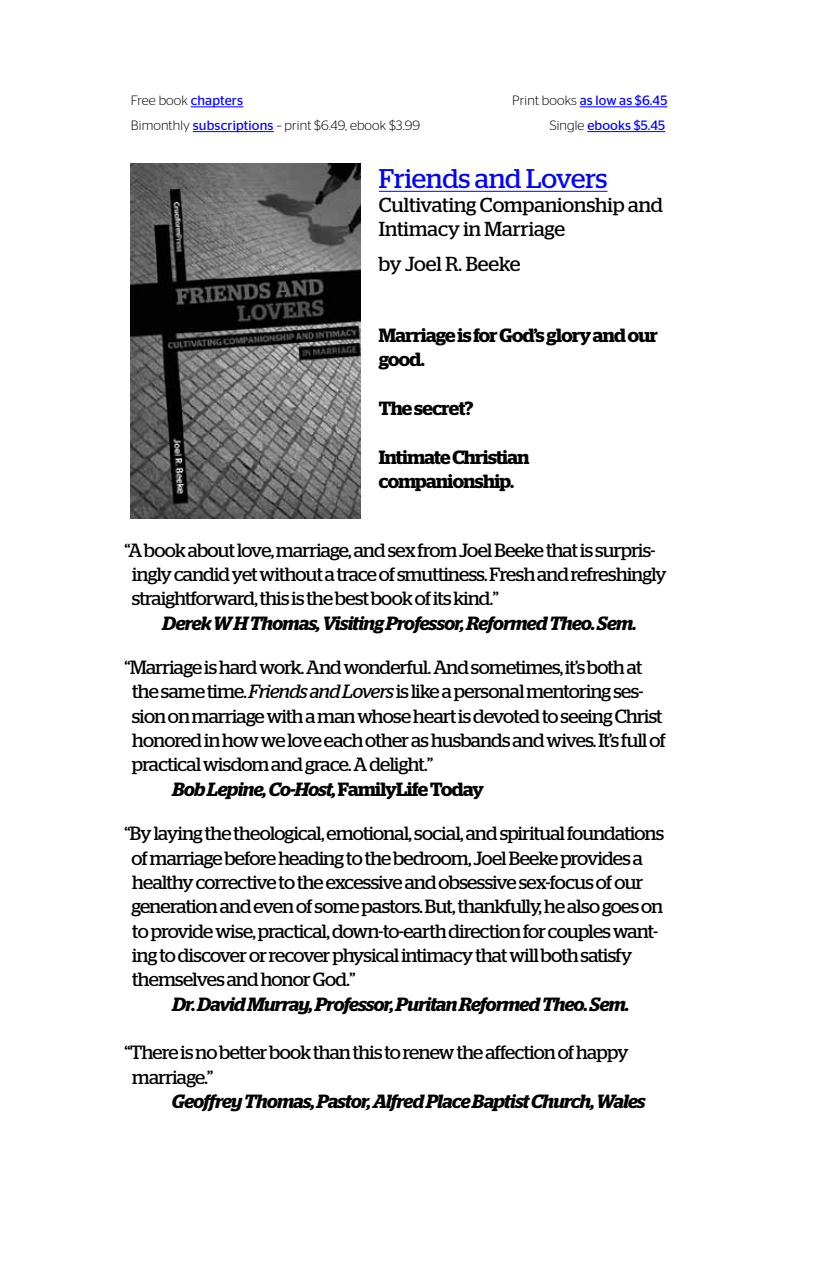
<style>
.page{position:relative;width:820px;height:1266px;background:#fff}
.page>*{position:absolute;margin:0;border:0;box-sizing:border-box;transform-origin:0 0}
.t1{font:27px "Stag";color:#00f}
.t2{font:20.25px/24.3px "Stag";color:#000}
.t3{font:19.12px/24.3px "Stag";letter-spacing:-.03em;color:#000}
.t4{font:italic 600 19.12px "Stag";letter-spacing:-.035em;color:#000}
.t5{font:600 19.12px/24.3px "Stag";letter-spacing:-.03em;color:#000}
.t6{font:300 13.5px "Stag Sans";letter-spacing:.01em;color:#000}
.t7{font:13.5px "Stag Sans";letter-spacing:.01em;color:#00f}
.s1{font-weight:400;color:#00f}
.s2{font-weight:300;color:#000}
.s3{font-style:italic}
.s4{font-style:normal}
</style>
<div class="page">
<hr style="left:191px;top:106px;width:52px;height:1px;background:#00f">
<hr style="left:580px;top:106px;width:87px;height:1px;background:#00f">
<hr style="left:193px;top:131px;width:81px;height:1px;background:#00f">
<hr style="left:587px;top:131px;width:78px;height:1px;background:#00f">
<hr style="left:379px;top:191px;width:228px;height:1px;background:#00f">
<img style="left:130px;top:164px;width:231px;height:355px">
<p class="t6" style="left:131px;top:93px;width:114px">Free book <span class="s1">chapters</span></p>
<p class="t7" style="left:512px;top:93px;width:156px"><span class="s2">Print books</span> as low as $6.45</p>
<p class="t6" style="left:131px;top:118px;width:291px">Bimonthly <span class="s1">subscriptions</span> – print $6.49, ebook $3.99</p>
<p class="t7" style="left:550px;top:118px;width:117px"><span class="s2">Single</span> ebooks $5.45</p>
<h1 class="t1" style="left:379px;top:162px;width:230px">Friends and Lovers</h1>
<p class="t2" style="left:379px;top:192px;width:286px">Cultivating Companionship and<br>Intimacy in Marriage</p>
<p class="t2" style="left:379px;top:251px;width:143px">by Joel R. Beeke</p>
<p class="t5" style="left:379px;top:323px;width:281px">Marriage is for God’s glory and our good.</p>
<p class="t5" style="left:379px;top:396px;width:96px">The secret?</p>
<p class="t5" style="left:379px;top:444px;width:152px">Intimate Christian companionship.</p>
<p class="t3" style="left:132px;top:537px;width:536px;text-indent:-7px">“A book about love, marriage, and sex from Joel Beeke that is surpris&shy;ingly candid yet without a trace of smuttiness. Fresh and refreshingly straightforward, this is the best book of its kind.”</p>
<p class="t4" style="left:163px;top:611px;width:476px">Derek W H Thomas, Visiting Professor, Reformed Theo. Sem.</p>
<p class="t3" style="left:124px;top:655px;width:519px">“Marriage is hard work. And wonderful. And sometimes, it’s both at</p>
<p class="t3" style="left:132px;top:679px;width:513px">the same time. <span class="s3">Friends and Lovers</span> is like a personal mentoring ses-</p>
<p class="t3" style="left:132px;top:703px;width:532px">sion on marriage with a man whose heart is devoted to seeing Christ</p>
<p class="t3" style="left:132px;top:728px;width:535px">honored in how we love each other as husbands and wives. It’s full of</p>
<p class="t3" style="left:132px;top:752px;width:303px">practical wisdom and grace. A delight.”</p>
<p class="t4" style="left:173px;top:777px;width:313px">Bob Lepine, Co-Host, <span class="s4">FamilyLife Today</span></p>
<p class="t3" style="left:131px;top:821px;width:534px;text-indent:-7px">“By laying the theological, emotional, social, and spiritual foundations of marriage before heading to the bedroom, Joel Beeke provides a healthy corrective to the excessive and obsessive sex-focus of our generation and even of some pastors. But, thankfully, he also goes on to provide wise, practical, down-to-earth direction for couples want&shy;ing to discover or recover physical intimacy that will both satisfy themselves and honor God.”</p>
<p class="t4" style="left:173px;top:992px;width:458px">Dr. David Murray, Professor, Puritan Reformed Theo. Sem.</p>
<p class="t3" style="left:132px;top:1040px;width:498px;text-indent:-8px">“There is no better book than this to renew the affection of happy marriage.”</p>
<p class="t4" style="left:172px;top:1089px;width:475px">Geoffrey Thomas, Pastor, Alfred Place Baptist Church, Wales</p>
</div>
